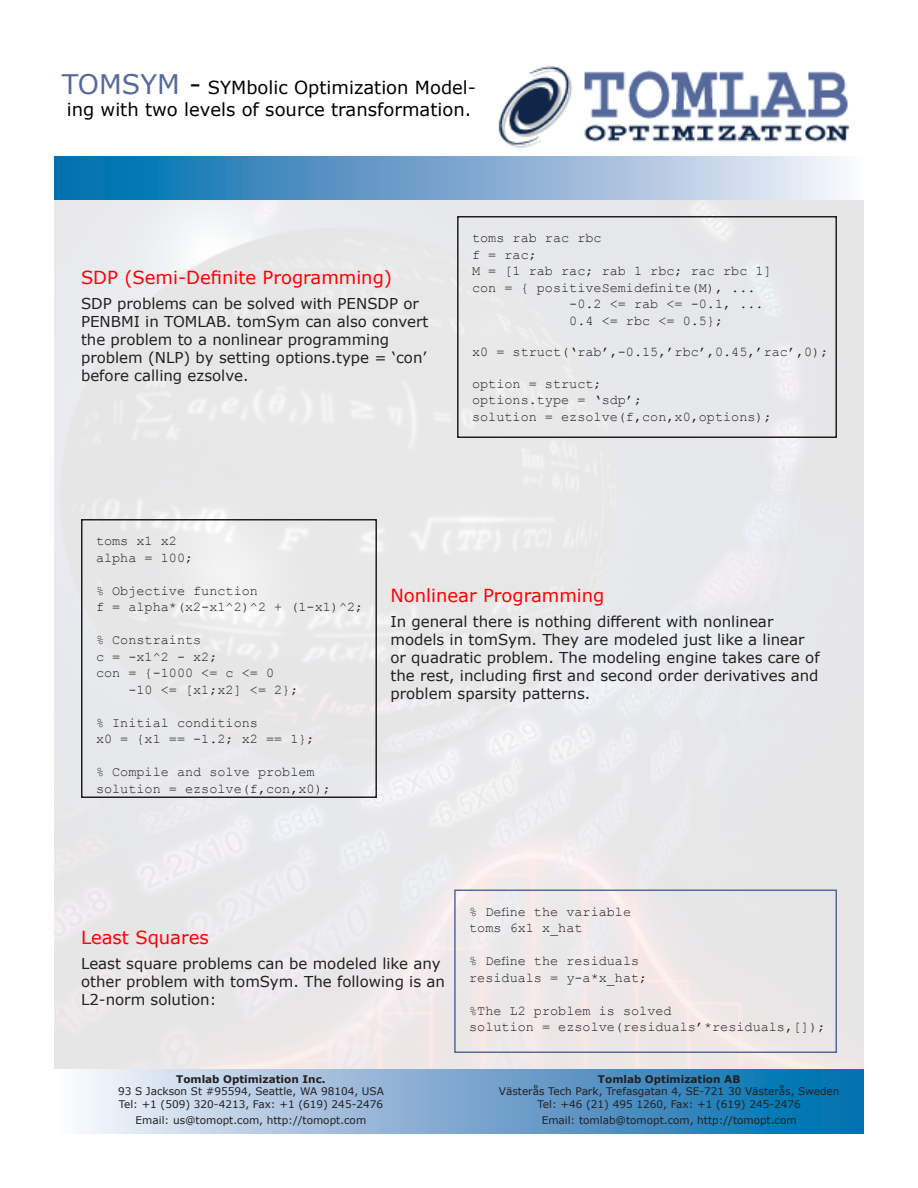
<style>
.page{position:relative;width:918px;height:1188px;background:#fff}
.page>*{position:absolute;margin:0;border:0;box-sizing:border-box;transform-origin:0 0}
.t1{font:18px/21.6px "Verdana";color:#000}
.t2{font:18px "Verdana";color:#f00}
.Normal__Web{font:15px/18px "Verdana";color:#231f20}
.Normal__Web-2{font:13.5px/16.5px "Courier New";color:#231f20}
.t3{font:10.5px/12.6px "Verdana";color:#231f20;text-align:center}
.t4{font:700 10.5px "Verdana";color:#231f20}
.s1{font-size:27px;color:#55699b}
.s2{font-size:27px}
</style>
<div class="page">
<img style="left:498px;top:66px;width:352px;height:82px">
<svg style="left:54px;top:156px;width:789px;height:43px;background:#76a9cf"></svg>
<svg style="left:82px;top:1069px;width:782px;height:65px;background:#77a9d0"></svg>
<div style="left:457px;top:216px;width:380px;height:222px;border:2px solid #231f20"></div>
<div style="left:81px;top:519px;width:296px;height:279px;border:2px solid #231f20"></div>
<div style="left:454px;top:890px;width:383px;height:163px;border:2px solid #55699b"></div>
<h1 class="t1" style="left:62px;top:76px;width:416px"><span class="s1">TOMSYM</span> <span class="s2">-</span> SYMbolic Optimization Model&shy;ing with two levels of source transformation.</h1>
<p class="t2" style="left:81px;top:265px;width:313px">SDP (Semi-Definite Programming)</p>
<p class="Normal__Web" style="left:81px;top:295px;width:349px">SDP problems can be solved with PENSDP or PENBMI in TOMLAB. tomSym can also convert the problem to a nonlinear programming problem (NLP) by setting options.type = ‘con’ before calling ezsolve.</p>
<p class="Normal__Web-2" style="left:472px;top:229px;width:131px">toms rab rac rbc</p>
<p class="Normal__Web-2" style="left:472px;top:246px;width:66px">f = rac;</p>
<p class="Normal__Web-2" style="left:472px;top:262px;width:301px">M = [1 rab rac; rab 1 rbc; rac rbc 1]</p>
<p class="Normal__Web-2" style="left:472px;top:279px;width:285px">con = { positiveSemidefinite(M), ...</p>
<p class="Normal__Web-2" style="left:569px;top:295px;width:196px">-0.2 &lt;= rab &lt;= -0.1, ...</p>
<p class="Normal__Web-2" style="left:569px;top:312px;width:155px">0.4 &lt;= rbc &lt;= 0.5};</p>
<p class="Normal__Web-2" style="left:472px;top:343px;width:358px">x0 = struct(‘rab’,-0.15,’rbc’,0.45,’rac’,0);</p>
<p class="Normal__Web-2" style="left:472px;top:375px;width:301px">option = struct;<br>options.type = ‘sdp’;<br>solution = ezsolve(f,con,x0,options);</p>
<p class="Normal__Web-2" style="left:96px;top:532px;width:99px">toms x1 x2 alpha = 100;</p>
<p class="Normal__Web-2" style="left:96px;top:582px;width:269px">% Objective function<br>f = alpha*(x2-x1^2)^2 + (1-x1)^2;</p>
<p class="Normal__Web-2" style="left:96px;top:631px;width:107px">% Constraints</p>
<p class="Normal__Web-2" style="left:96px;top:648px;width:123px">c = -x1^2 - x2;</p>
<p class="Normal__Web-2" style="left:96px;top:664px;width:180px">con = {-1000 &lt;= c &lt;= 0</p>
<p class="Normal__Web-2" style="left:128px;top:681px;width:172px">-10 &lt;= [x1;x2] &lt;= 2};</p>
<p class="Normal__Web-2" style="left:96px;top:714px;width:220px">% Initial conditions<br>x0 = {x1 == -1.2; x2 == 1};</p>
<p class="Normal__Web-2" style="left:96px;top:763px;width:236px">% Compile and solve problem solution = ezsolve(f,con,x0);</p>
<p class="t2" style="left:390px;top:583px;width:216px">Nonlinear Programming</p>
<p class="Normal__Web" style="left:390px;top:613px;width:431px">In general there is nothing different with nonlinear models in tomSym. They are modeled just like a linear or quadratic problem. The modeling engine takes care of the rest, including first and second order derivatives and problem sparsity patterns.</p>
<p class="t2" style="left:81px;top:925px;width:129px">Least Squares</p>
<p class="Normal__Web" style="left:81px;top:955px;width:366px">Least square problems can be modeled like any other problem with tomSym. The following is an<br>L2-norm solution:</p>
<p class="t4" style="left:176px;top:1072px;width:151px">Tomlab Optimization Inc.</p>
<p class="t3" style="left:118px;top:1085px;width:267px;text-align:left">93 S Jackson St #95594, Seattle, WA 98104, USA<br>Tel: +1 (509) 320-4213, Fax: +1 (619) 245-2476</p>
<p class="t3" style="left:136px;top:1114px;width:232px">Email: us@tomopt.com, http://tomopt.com</p>
<p class="Normal__Web-2" style="left:469px;top:903px;width:163px">% Define the variable toms 6x1 x_hat</p>
<p class="Normal__Web-2" style="left:469px;top:952px;width:180px">% Define the residuals residuals = y-a*x_hat;</p>
<p class="Normal__Web-2" style="left:469px;top:1002px;width:358px">%The L2 problem is solved<br>solution = ezsolve(residuals’*residuals,[]);</p>
<p class="t4" style="left:598px;top:1072px;width:144px">Tomlab Optimization AB</p>
<p class="t3" style="left:499px;top:1085px;width:342px">Västerås Tech Park, Trefasgatan 4, SE-721 30 Västerås, Sweden<br>Tel: +46 (21) 495 1260, Fax: +1 (619) 245-2476</p>
<p class="t3" style="left:542px;top:1114px;width:256px">Email: tomlab@tomopt.com, http://tomopt.com</p>
</div>
